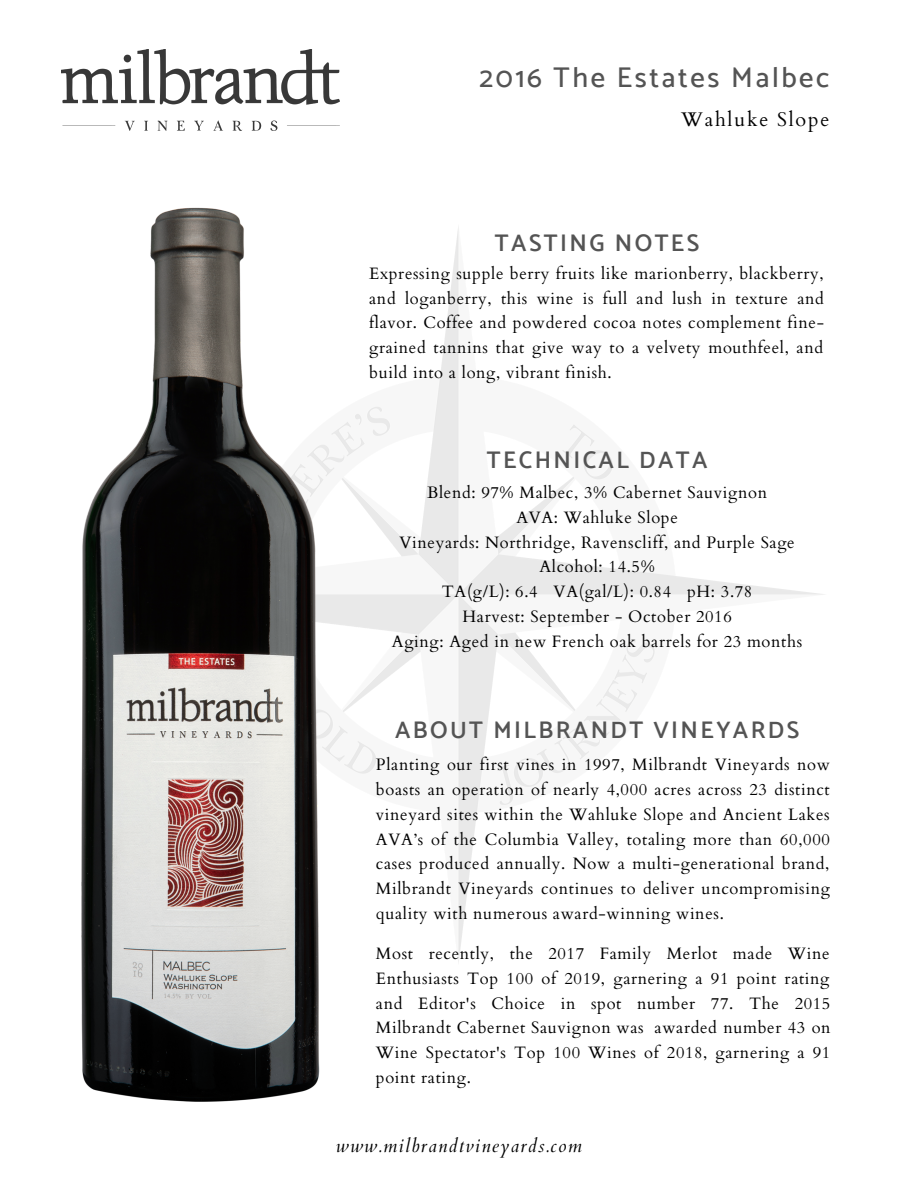
<style>
.page{position:relative;width:918px;height:1188px;background:#fff}
.page>*{position:absolute;margin:0;border:0;box-sizing:border-box;transform-origin:0 0}
.t1{font:500 28.5px "Catamaran";letter-spacing:.09em;color:#545454}
.t2{font:600 24px "Catamaran";letter-spacing:.1em;color:#545454}
.t3{font:19.8px "Cardo";letter-spacing:.09em;color:#000}
.t4{font:italic 18.75px "Cardo";letter-spacing:.07em;color:#000}
.t5{font:16.5px/24.8px "Cardo";letter-spacing:.04em;color:#000;text-align:justify}
</style>
<div class="page">
<img style="left:343px;top:227px;width:481px;height:735px">
<img style="left:62px;top:50px;width:278px;height:81px">
<img style="left:81px;top:207px;width:262px;height:895px">
<h1 class="t1" style="left:480px;top:60px;width:351px">2016 The Estates Malbec</h1>
<p class="t3" style="left:681px;top:106px;width:150px">Wahluke Slope</p>
<h2 class="t2" style="left:495px;top:229px;width:206px">TASTING NOTES</h2>
<p class="t5" style="left:369px;top:261px;width:456px">Expressing supple berry fruits like marionberry, blackberry, and loganberry, this wine is full and lush in texture and flavor. Coffee and powdered cocoa notes complement fine&shy;grained tannins that give way to a velvety mouthfeel, and build into a long, vibrant finish.</p>
<h2 class="t2" style="left:487px;top:446px;width:222px">TECHNICAL DATA</h2>
<p class="t5" style="left:392px;top:481px;width:412px;text-align:center">Blend: 97% Malbec, 3% Cabernet Sauvignon<br>AVA: Wahluke Slope<br>Vineyards: Northridge, Ravenscliff, and Purple Sage Alcohol: 14.5%<br>TA(g/L): 6.4 VA(gal/L): 0.84 pH: 3.78<br>Harvest: September - October 2016<br>Aging: Aged in new French oak barrels for 23 months</p>
<h2 class="t2" style="left:395px;top:716px;width:406px">ABOUT MILBRANDT VINEYARDS</h2>
<p class="t5" style="left:376px;top:753px;width:456px">Planting our first vines in 1997, Milbrandt Vineyards now boasts an operation of nearly 4,000 acres across 23 distinct vineyard sites within the Wahluke Slope and Ancient Lakes AVA’s of the Columbia Valley, totaling more than 60,000 cases produced annually. Now a multi-generational brand, Milbrandt Vineyards continues to deliver uncompromising quality with numerous award-winning wines.</p>
<p class="t5" style="left:376px;top:942px;width:456px">Most recently, the 2017 Family Merlot made Wine Enthusiasts Top 100 of 2019, garnering a 91 point rating and Editor's Choice in spot number 77. The 2015<br>Milbrandt Cabernet Sauvignon was awarded number 43 on Wine Spectator's Top 100 Wines of 2018, garnering a 91 point rating.</p>
<p class="t4" style="left:336px;top:1134px;width:248px">www.milbrandtvineyards.com</p>
</div>
